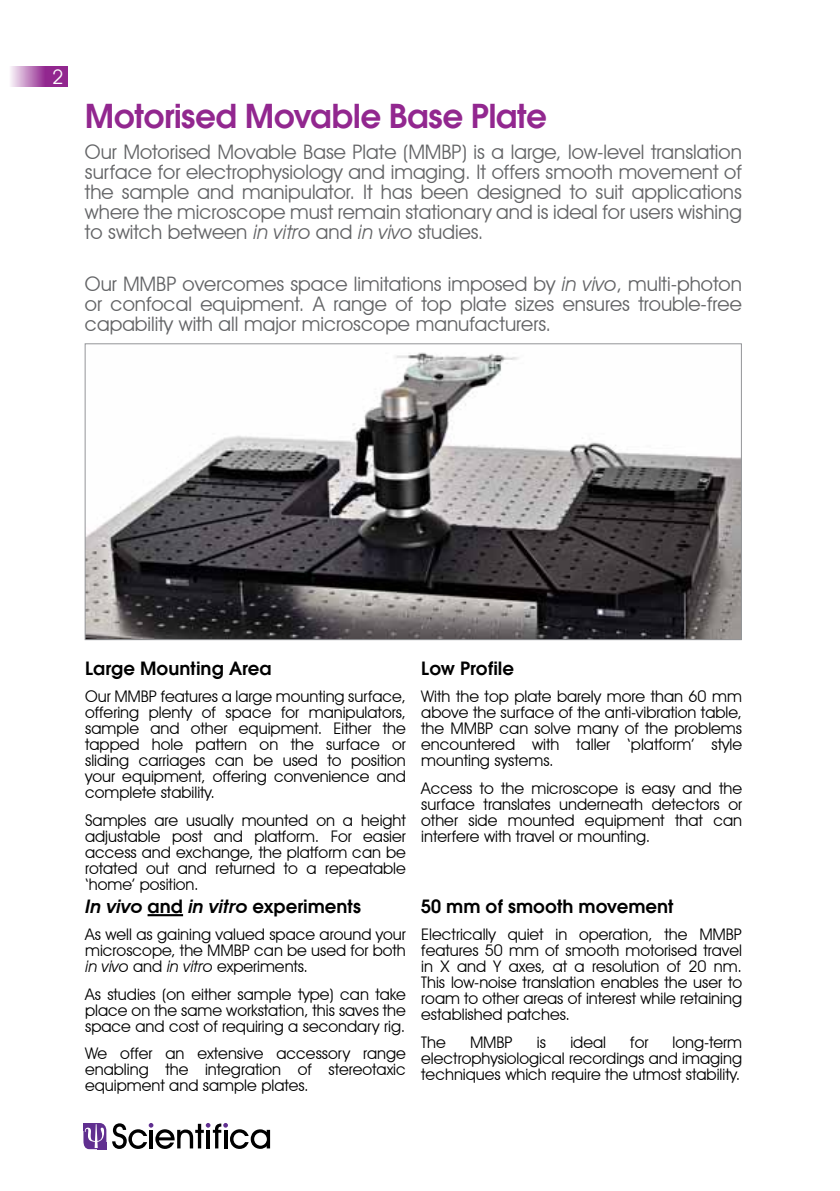
<style>
.page{position:relative;width:840px;height:1191px;background:#fff}
.page>*{position:absolute;margin:0;border:0;box-sizing:border-box;transform-origin:0 0}
.t1{font:600 36px "Avant Gar Got Itc TEE";letter-spacing:-.02em;color:#92278f}
.t2{font:20px/20px "Avant Garde IT Cby BT";color:#636466;text-align:justify}
.t3{font:600 20px "Avant Gar Got Itc TEE";color:#000}
.t4{font:20px "Avant Garde IT Cby BT";color:#fff}
.t5{font:16px/16px "Avant Garde IT Cby BT";color:#000;text-align:justify}
.s1{font-style:italic}
.s2{font-family:"Avant Gar Got Itc TEE Demi Obli";font-weight:400}
</style>
<div class="page">
<svg style="left:83px;top:1123px;width:23px;height:26px"></svg>
<svg style="left:112px;top:1123px;width:158px;height:26px"></svg>
<svg style="left:10px;top:66px;width:58px;height:20px"></svg>
<img style="left:87px;top:352px;width:652px;height:286px">
<hr style="left:147px;top:914px;width:36px;height:2px;background:#000">
<p class="t4" style="left:52px;top:64px;width:13px">2</p>
<h1 class="t1" style="left:85px;top:95px;width:463px">Motorised Movable Base Plate</h1>
<p class="t2" style="left:85px;top:142px;width:658px">Our Motorised Movable Base Plate (MMBP) is a large, low-level translation surface for electrophysiology and imaging. It offers smooth movement of the sample and manipulator. It has been designed to suit applications where the microscope must remain stationary and is ideal for users wishing to switch between <span class="s1">in vitro</span> and <span class="s1">in vivo</span> studies.</p>
<p class="t2" style="left:85px;top:273px;width:658px">Our MMBP overcomes space limitations imposed by <span class="s1">in vivo</span>, multi-photon or confocal equipment. A range of top plate sizes ensures trouble-free capability with all major microscope manufacturers.</p>
<p class="t3" style="left:85px;top:656px;width:188px">Large Mounting Area</p>
<p class="t5" style="left:85px;top:688px;width:322px">Our MMBP features a large mounting surface, offering plenty of space for manipulators, sample and other equipment. Either the tapped hole pattern on the surface or sliding carriages can be used to position your equipment, offering convenience and complete stability.</p>
<p class="t5" style="left:85px;top:812px;width:322px">Samples are usually mounted on a height adjustable post and platform. For easier access and exchange, the platform can be rotated out and returned to a repeatable ‘home’ position.</p>
<p class="t3" style="left:85px;top:894px;width:277px"><span class="s2">In vivo</span> and <span class="s2">in vitro</span> experiments</p>
<p class="t5" style="left:85px;top:926px;width:322px">As well as gaining valued space around your microscope, the MMBP can be used for both <span class="s1">in vivo</span> and <span class="s1">in vitro</span> experiments.</p>
<p class="t5" style="left:85px;top:986px;width:322px">As studies (on either sample type) can take place on the same workstation, this saves the space and cost of requiring a secondary rig.</p>
<p class="t5" style="left:85px;top:1045px;width:322px">We offer an extensive accessory range enabling the integration of stereotaxic equipment and sample plates.</p>
<p class="t3" style="left:421px;top:656px;width:94px">Low Profile</p>
<p class="t5" style="left:421px;top:688px;width:322px">With the top plate barely more than 60 mm above the surface of the anti-vibration table, the MMBP can solve many of the problems encountered with taller ‘platform’ style mounting systems.</p>
<p class="t5" style="left:421px;top:780px;width:322px">Access to the microscope is easy and the surface translates underneath detectors or other side mounted equipment that can interfere with travel or mounting.</p>
<p class="t3" style="left:421px;top:894px;width:254px">50 mm of smooth movement</p>
<p class="t5" style="left:421px;top:926px;width:322px">Electrically quiet in operation, the MMBP features 50 mm of smooth motorised travel in X and Y axes, at a resolution of 20 nm.<br>This low-noise translation enables the user to roam to other areas of interest while retaining established patches.</p>
<p class="t5" style="left:421px;top:1034px;width:26px">The</p>
<p class="t5" style="left:470px;top:1034px;width:44px">MMBP</p>
<p class="t5" style="left:536px;top:1034px;width:11px">is</p>
<p class="t5" style="left:570px;top:1034px;width:37px">ideal</p>
<p class="t5" style="left:630px;top:1034px;width:20px">for</p>
<p class="t5" style="left:421px;top:1034px;width:322px;text-indent:251px">long-term electrophysiological recordings and imaging techniques which require the utmost stability.</p>
</div>
